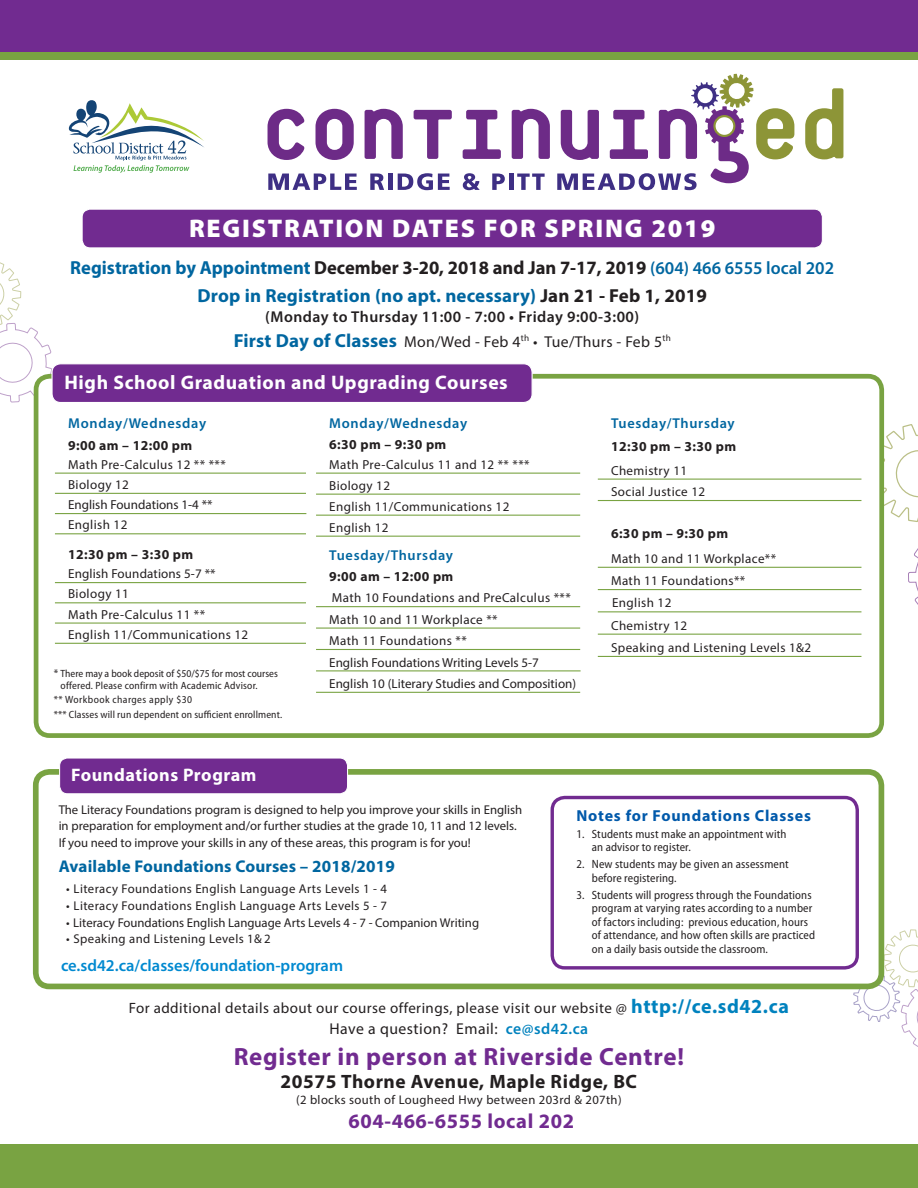
<style>
.page{position:relative;width:918px;height:1188px;background:#fff}
.page>*{position:absolute;margin:0;border:0;box-sizing:border-box;transform-origin:0 0}
.t1{font:900 25.65px "Myriad Pro";letter-spacing:.07em;color:#fff}
.t2{font:700 24.9px "Myriad Pro";letter-spacing:.03em;color:#712b90}
.t3{font:700 20.55px "Myriad Pro";letter-spacing:.03em;color:#712b90}
.t4{font:700 19.65px "Myriad Pro";letter-spacing:.03em;color:#fff}
.t5{font:700 19.35px "Myriad Pro";letter-spacing:.03em;color:#231f20}
.t6{font:700 18.9px/28px "Myriad Pro";color:#0066a0;text-align:center}
.t7{font:700 18.15px "Myriad Pro";letter-spacing:.03em;color:#fff}
.t8{font:700 17.1px "Myriad Pro";letter-spacing:.01em;color:#0066a0}
.t9{font:600 16.65px "Myriad Pro";color:#0089d0}
.t10{font:700 15.9px "Myriad Pro";letter-spacing:.05em;color:#0059aa}
.t11{font:15.75px "Myriad Pro";letter-spacing:.02em;color:#231f20}
.t12{font:600 15.75px "Myriad Pro";letter-spacing:.03em;color:#231f20}
.t13{font:15px "Myriad Pro";letter-spacing:.03em;color:#231f20}
.t14{font:600 14.25px "Myriad Pro";letter-spacing:.05em;color:#0066a0}
.t15{font:700 13.65px "Myriad Pro";letter-spacing:.03em;color:#231f20}
.t16{font:13.05px/20.2px "Myriad Pro";letter-spacing:.03em;color:#231f20}
.t17{font:13.05px/21.5px "Myriad Pro";color:#231f20}
.t18{font:12.75px/16.5px "Myriad Pro";color:#231f20}
.t19{font:12.75px "Myriad Pro";letter-spacing:.03em;color:#231f20}
.t20{font:12.6px "Myriad Pro";letter-spacing:.03em;color:#231f20}
.t21{font:semi-condensed 12px/13.5px "Myriad Pro";letter-spacing:.01em;color:#231f20}
.t22{font:semi-condensed 10.5px/12px "Myriad Pro";letter-spacing:.01em;color:#231f20}
.s1{color:#231f20}
.s2{font-weight:600;font-size:18px}
.s3{font-weight:700;font-size:18.9px;color:#0066a0}
.s4{font-size:11.25px}
.s5{font-size:15.15px}
.s6{font-weight:700;font-size:19.95px;color:#0082be}
.s7{font-weight:600;color:#0082be}
</style>
<div class="page">
<svg style="left:853px;top:922px;width:65px;height:125px"></svg>
<div style="left:0;top:0;width:918px;height:59px;background:#79a342"></div>
<div style="left:0;top:1145px;width:918px;height:43px;background:#79a342"></div>
<div style="left:0;top:0;width:918px;height:52px;background:#712b90"></div>
<svg style="left:884px;top:406px;width:34px;height:253px"></svg>
<svg style="left:0;top:262px;width:55px;height:186px"></svg>
<div style="left:36px;top:376px;width:846px;height:360px;background:#fff;border-radius:14px"></div>
<div style="left:34px;top:374px;width:850px;height:364px;border:5px solid #79a342;border-radius:14px"></div>
<svg style="left:268px;top:174px;width:89px;height:16px"></svg>
<svg style="left:370px;top:174px;width:14px;height:16px"></svg>
<div style="left:388px;top:174px;width:5px;height:16px;background:#3e2f84"></div>
<svg style="left:398px;top:173px;width:52px;height:17px"></svg>
<svg style="left:463px;top:173px;width:17px;height:17px"></svg>
<svg style="left:492px;top:174px;width:13px;height:16px"></svg>
<hr style="left:509px;top:174px;width:4px;height:16px;background:#3e2f84">
<svg style="left:517px;top:174px;width:28px;height:16px"></svg>
<svg style="left:268px;top:109px;width:37px;height:51px"></svg>
<svg style="left:316px;top:109px;width:38px;height:51px"></svg>
<svg style="left:365px;top:109px;width:38px;height:50px"></svg>
<svg style="left:414px;top:110px;width:38px;height:49px"></svg>
<svg style="left:463px;top:110px;width:38px;height:49px"></svg>
<svg style="left:512px;top:109px;width:38px;height:50px"></svg>
<svg style="left:805px;top:88px;width:38px;height:71px"></svg>
<svg style="left:557px;top:74px;width:237px;height:116px"></svg>
<div style="left:52px;top:364px;width:480px;height:39px;background:#712b90;border-radius:9px"></div>
<div style="left:51px;top:363px;width:482px;height:40px;border:1px solid #fff;border-radius:9px"></div>
<svg style="left:69px;top:100px;width:135px;height:73px"></svg>
<div style="left:36px;top:772px;width:845px;height:214px;background:#fff;border-radius:14px"></div>
<div style="left:33px;top:769px;width:851px;height:220px;border:6px solid #79a342;border-radius:14px"></div>
<div style="left:60px;top:758px;width:288px;height:36px;background:#712b90;border-radius:8px"></div>
<div style="left:59px;top:757px;width:289px;height:37px;border:1px solid #fff;border-radius:8px"></div>
<div style="left:551px;top:796px;width:308px;height:174px;border:3px solid #712b90;border-radius:13px"></div>
<hr style="left:55px;top:473px;width:251px;height:1px;background:#79a342">
<hr style="left:55px;top:493px;width:251px;height:1px;background:#79a342">
<hr style="left:55px;top:513px;width:251px;height:1px;background:#79a342">
<hr style="left:55px;top:533px;width:251px;height:1px;background:#79a342">
<hr style="left:55px;top:582px;width:251px;height:1px;background:#79a342">
<hr style="left:55px;top:602px;width:251px;height:1px;background:#79a342">
<hr style="left:55px;top:623px;width:251px;height:1px;background:#79a342">
<hr style="left:55px;top:643px;width:251px;height:1px;background:#79a342">
<hr style="left:316px;top:473px;width:264px;height:1px;background:#79a342">
<hr style="left:316px;top:494px;width:264px;height:1px;background:#79a342">
<hr style="left:316px;top:515px;width:264px;height:1px;background:#79a342">
<hr style="left:316px;top:536px;width:264px;height:1px;background:#79a342">
<hr style="left:316px;top:606px;width:264px;height:1px;background:#79a342">
<hr style="left:316px;top:628px;width:264px;height:1px;background:#79a342">
<hr style="left:316px;top:649px;width:264px;height:1px;background:#79a342">
<hr style="left:316px;top:670px;width:265px;height:1px;background:#79a342">
<hr style="left:316px;top:692px;width:264px;height:1px;background:#79a342">
<hr style="left:598px;top:479px;width:263px;height:1px;background:#79a342">
<hr style="left:598px;top:500px;width:263px;height:1px;background:#79a342">
<hr style="left:598px;top:567px;width:263px;height:1px;background:#79a342">
<hr style="left:598px;top:589px;width:263px;height:1px;background:#79a342">
<hr style="left:598px;top:611px;width:263px;height:1px;background:#79a342">
<hr style="left:598px;top:634px;width:263px;height:1px;background:#79a342">
<hr style="left:598px;top:656px;width:263px;height:1px;background:#79a342">
<div style="left:82px;top:209px;width:740px;height:39px;background:#712b90;border-radius:8px"></div>
<div style="left:82px;top:209px;width:741px;height:39px;border:1px solid #fff;border-radius:8px"></div>
<h1 class="t1" style="left:189px;top:214px;width:528px">REGISTRATION DATES FOR SPRING 2019</h1>
<h3 class="t6" style="left:70px;top:253px;width:765px">Registration by Appointment <span class="s1">December 3-20, 2018 and Jan 7-17, 2019</span> <span class="s2">(604) 466 6555 local 202<br></span>Drop in Registration (no apt. necessary) <span class="s1">Jan 21 - Feb 1, 2019</span></h3>
<p class="t12" style="left:265px;top:307px;width:375px">(Monday to Thursday 11:00 - 7:00 • Friday 9:00-3:00)</p>
<p class="t11" style="left:234px;top:332px;width:439px"><span class="s3">First Day of Classes</span> Mon/Wed - Feb 4<sup>th</sup> • Tue/Thurs - Feb 5<sup>th</sup></p>
<h3 class="t4" style="left:64px;top:369px;width:445px">High School Graduation and Upgrading Courses</h3>
<p class="t14" style="left:68px;top:414px;width:140px">Monday/Wednesday</p>
<p class="t15" style="left:68px;top:436px;width:126px">9:00 am – 12:00 pm</p>
<p class="t16" style="left:68px;top:454px;width:159px">Math Pre-Calculus 12 ** ***<br>Biology 12<br>English Foundations 1-4 **<br>English 12</p>
<p class="t15" style="left:68px;top:546px;width:127px">12:30 pm – 3:30 pm</p>
<p class="t16" style="left:68px;top:564px;width:182px">English Foundations 5-7 **<br>Biology 11<br>Math Pre-Calculus 11 **<br>English 11/Communications 12</p>
<p class="t22" style="left:61px;top:668px;width:219px;text-indent:-7px"><span class="s4">*</span> There may a book deposit of $50/$75 for most courses offered. Please confirm with Academic Advisor.</p>
<p class="t22" style="left:54px;top:693px;width:230px;line-height:14.1px">** Workbook charges apply $30<br>*** Classes will run dependent on sufficient enrollment.</p>
<h3 class="t7" style="left:71px;top:763px;width:187px">Foundations Program</h3>
<p class="t14" style="left:329px;top:414px;width:140px">Monday/Wednesday</p>
<p class="t15" style="left:329px;top:435px;width:119px">6:30 pm – 9:30 pm</p>
<p class="t16" style="left:329px;top:454px;width:202px;line-height:21px">Math Pre-Calculus 11 and 12 ** ***<br>Biology 12<br>English 11/Communications 12<br>English 12</p>
<p class="t14" style="left:329px;top:546px;width:125px">Tuesday/Thursday</p>
<p class="t15" style="left:329px;top:567px;width:126px">9:00 am – 12:00 pm</p>
<p class="t17" style="left:329px;top:587px;width:248px">Math 10 Foundations and PreCalculus *** Math 10 and 11 Workplace **<br>Math 11 Foundations **<br>English Foundations Writing Levels 5-7<br>English 10 (Literary Studies and Composition)</p>
<p class="t14" style="left:611px;top:414px;width:125px">Tuesday/Thursday</p>
<p class="t15" style="left:611px;top:438px;width:127px">12:30 pm – 3:30 pm</p>
<p class="t16" style="left:611px;top:459px;width:96px;line-height:21.5px">Chemistry 11<br>Social Justice 12</p>
<p class="t15" style="left:611px;top:525px;width:119px">6:30 pm – 9:30 pm</p>
<p class="t16" style="left:611px;top:547px;width:202px;line-height:22.4px">Math 10 and 11 Workplace**<br>Math 11 Foundations**<br>English 12<br>Chemistry 12<br>Speaking and Listening Levels 1&amp;2</p>
<p class="t18" style="left:59px;top:801px;width:465px">The Literacy Foundations program is designed to help you improve your skills in English in preparation for employment and/or further studies at the grade 10, 11 and 12 levels.<br>If you need to improve your skills in any of these areas, this program is for you!</p>
<h3 class="t8" style="left:59px;top:855px;width:338px">Available Foundations Courses – 2018/2019</h3>
<p class="t19" style="left:66px;top:881px;width:322px">• Literacy Foundations English Language Arts Levels 1 - 4</p>
<p class="t19" style="left:66px;top:898px;width:322px">• Literacy Foundations English Language Arts Levels 5 - 7</p>
<p class="t18" style="left:66px;top:914px;width:414px">• Literacy Foundations English Language Arts Levels 4 - 7 - Companion Writing</p>
<p class="t19" style="left:66px;top:931px;width:206px">• Speaking and Listening Levels 1&amp; 2</p>
<p class="t9" style="left:61px;top:955px;width:284px">ce.sd42.ca/classes/foundation-program</p>
<p class="t10" style="left:576px;top:805px;width:236px">Notes for Foundations Classes</p>
<p class="t21" style="left:592px;top:827px;width:196px;text-indent:-15px">1. Students must make an appointment with an advisor to register.</p>
<p class="t21" style="left:592px;top:858px;width:198px;text-indent:-15px">2. New students may be given an assessment before registering.</p>
<p class="t21" style="left:592px;top:888px;width:225px;text-indent:-15px">3. Students will progress through the Foundations program at varying rates according to a number of factors including: previous education, hours of attendance, and how often skills are practiced on a daily basis outside the classroom.</p>
<p class="t13" style="left:129px;top:998px;width:662px">For additional details about our course offerings, please visit our website <span class="s5">@</span> <span class="s6">http://ce.sd42.ca</span></p>
<p class="t11" style="left:330px;top:1019px;width:260px">Have a question? Email: <span class="s7">ce@sd42.ca</span></p>
<h2 class="t2" style="left:234px;top:1040px;width:452px">Register in person at Riverside Centre!</h2>
<h3 class="t5" style="left:281px;top:1069px;width:358px">20575 Thorne Avenue, Maple Ridge, BC</h3>
<p class="t20" style="left:296px;top:1092px;width:327px">(2 blocks south of Lougheed Hwy between 203rd &amp; 207th)</p>
<h3 class="t3" style="left:348px;top:1107px;width:227px">604-466-6555 local 202</h3>
</div>
